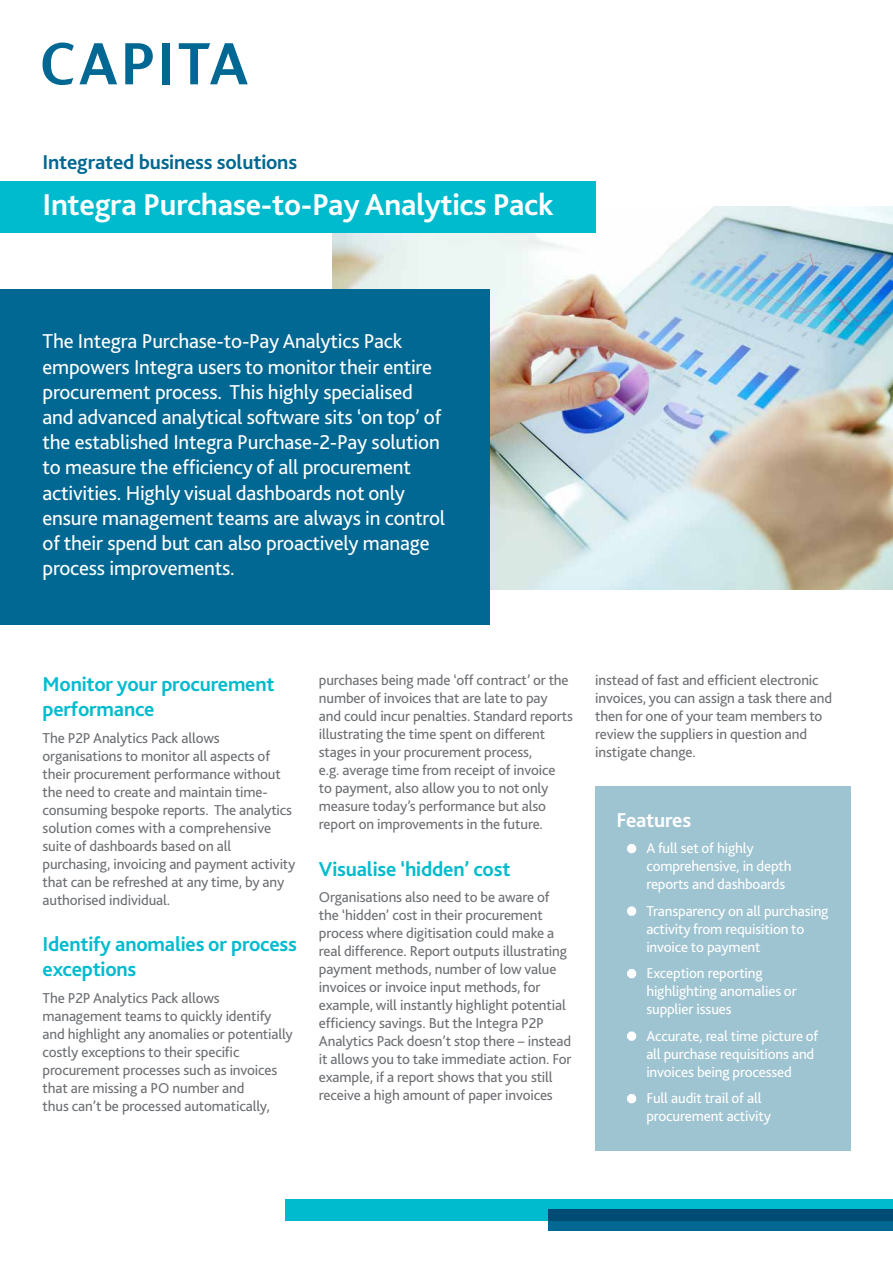
<style>
.page{position:relative;width:893px;height:1263px;background:#fff}
.page>*{position:absolute;margin:0;border:0;box-sizing:border-box;transform-origin:0 0}
.t1{font:700 31.5px "Bliss 2";letter-spacing:-.01em;color:#fff}
.t2{font:21px/25.2px "Bliss 2";letter-spacing:-.01em;color:#fff}
.t3{font:700 21px/25.2px "Bliss 2";letter-spacing:-.01em;color:#00bbce}
.t4{font:700 21px "Bliss 2";letter-spacing:-.01em;color:#006892}
.t5{font:700 21px "Bliss 2";letter-spacing:-.01em;color:#fff}
.t6{font:15px/18px "Bliss 2";letter-spacing:-.01em;color:#6c6f73}
.t7{font:15px/18px "Bliss 2";letter-spacing:-.01em;color:#fff}
</style>
<div class="page">
<img style="left:333px;top:207px;width:560px;height:383px">
<div style="left:0;top:182px;width:595px;height:51px;background:#00bbce"></div>
<svg style="left:125px;top:43px;width:28px;height:41px"></svg>
<div style="left:162px;top:43px;width:8px;height:41px;background:#006892"></div>
<svg style="left:43px;top:43px;width:74px;height:42px"></svg>
<svg style="left:179px;top:43px;width:69px;height:41px"></svg>
<div style="left:285px;top:1199px;width:608px;height:21px;background:#00bbce"></div>
<svg style="left:549px;top:1210px;width:344px;height:21px;background:#005982"></svg>
<div style="left:0;top:289px;width:489px;height:336px;background:#006892"></div>
<div style="left:595px;top:787px;width:255px;height:364px;background:#9fc4d1"></div>
<div style="left:627px;top:844px;width:9px;height:9px;border:6px solid #fff;border-radius:50%"></div>
<div style="left:627px;top:906px;width:9px;height:10px;border:6px solid #fff;border-radius:50%"></div>
<div style="left:627px;top:969px;width:9px;height:9px;border:6px solid #fff;border-radius:50%"></div>
<div style="left:627px;top:1031px;width:9px;height:10px;border:6px solid #fff;border-radius:50%"></div>
<div style="left:627px;top:1094px;width:9px;height:9px;border:6px solid #fff;border-radius:50%"></div>
<h2 class="t4" style="left:43px;top:149px;width:256px">Integrated business solutions</h2>
<h1 class="t1" style="left:43px;top:185px;width:513px">Integra Purchase-to-Pay Analytics Pack</h1>
<p class="t2" style="left:43px;top:328px;width:404px">The Integra Purchase-to-Pay Analytics Pack empowers Integra users to monitor their entire procurement process. This highly specialised and advanced analytical software sits ‘on top’ of the established Integra Purchase-2-Pay solution to measure the efficiency of all procurement activities. Highly visual dashboards not only ensure management teams are always in control of their spend but can also proactively manage process improvements.</p>
<h2 class="t3" style="left:43px;top:671px;width:234px">Monitor your procurement performance</h2>
<p class="t6" style="left:43px;top:728px;width:254px">The P2P Analytics Pack allows organisations to monitor all aspects of their procurement performance without the need to create and maintain time&shy;consuming bespoke reports. The analytics solution comes with a comprehensive suite of dashboards based on all purchasing, invoicing and payment activity that can be refreshed at any time, by any authorised individual.</p>
<h2 class="t3" style="left:43px;top:931px;width:256px">Identify anomalies or process exceptions</h2>
<p class="t6" style="left:43px;top:988px;width:252px">The P2P Analytics Pack allows management teams to quickly identify and highlight any anomalies or potentially costly exceptions to their specific procurement processes such as invoices that are missing a PO number and<br>thus can’t be processed automatically,</p>
<p class="t6" style="left:319px;top:671px;width:256px">purchases being made ‘off contract’ or the number of invoices that are late to pay and could incur penalties. Standard reports illustrating the time spent on different stages in your procurement process,<br>e.g. average time from receipt of invoice<br>to payment, also allow you to not only measure today’s performance but also report on improvements in the future.</p>
<h2 class="t3" style="left:319px;top:856px;width:193px">Visualise ‘hidden’ cost</h2>
<p class="t6" style="left:319px;top:888px;width:254px">Organisations also need to be aware of the ‘hidden’ cost in their procurement process where digitisation could make a real difference. Report outputs illustrating payment methods, number of low value invoices or invoice input methods, for example, will instantly highlight potential efficiency savings. But the Integra P2P Analytics Pack doesn’t stop there – instead it allows you to take immediate action. For example, if a report shows that you still receive a high amount of paper invoices</p>
<p class="t6" style="left:595px;top:671px;width:238px">instead of fast and efficient electronic invoices, you can assign a task there and then for one of your team members to review the suppliers in question and instigate change.</p>
<h2 class="t5" style="left:617px;top:807px;width:76px">Features</h2>
<p class="t7" style="left:646px;top:839px;width:147px;text-indent:-17px">• A full set of highly comprehensive, in depth reports and dashboards</p>
<p class="t7" style="left:646px;top:901px;width:184px;text-indent:-17px">• Transparency on all purchasing activity from requisition to invoice to payment</p>
<p class="t7" style="left:646px;top:964px;width:152px;text-indent:-17px">• Exception reporting highlighting anomalies or supplier issues</p>
<p class="t7" style="left:646px;top:1026px;width:173px;text-indent:-17px">• Accurate, real time picture of all purchase requisitions and invoices being processed</p>
<p class="t7" style="left:646px;top:1089px;width:126px;text-indent:-17px">• Full audit trail of all procurement activity</p>
</div>
